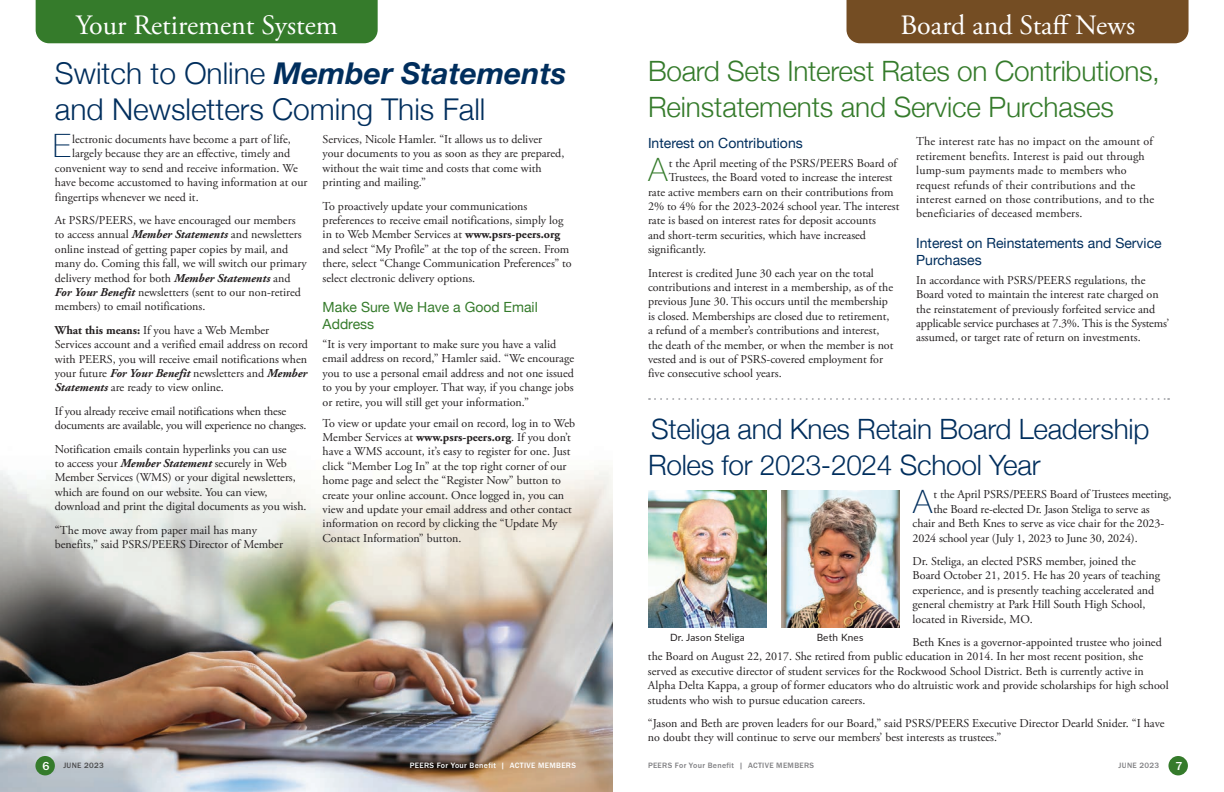
<style>
.page{position:relative;width:1224px;height:792px;background:#fff}
.page>*{position:absolute;margin:0;border:0;box-sizing:border-box;transform-origin:0 0}
.Body_PP{font:100 32.2px "Helvetica Neue";color:#002e5d}
.Body_PP-2{font:100 32.2px "Helvetica Neue";color:#357b2b}
.Header1{font:300 30px/36px "Helvetica Neue";color:#002e5d}
.Header1-2{font:300 28px/36px "Helvetica Neue";letter-spacing:-.01em;color:#357b2b}
.Body_PP-3{font:300 28px/36px "Helvetica Neue";letter-spacing:-.01em;color:#002e5d}
.t1{font:28px "Adobe Garamond Pro";color:#fff}
.Subheader_2{font:14px/17px "Helvetica Neue";color:#002e5d}
.Subheader_2-2{font:14px/17px "Helvetica Neue";color:#357b2b}
.Body_PP-4{font:12px/14.4px "Adobe Garamond Pro";color:#231f20}
.t2{font:500 12px "Franklin Gothic URW";color:#fff}
.Body_PP-5{font:10px "Lato";letter-spacing:.02em;color:#231f20}
.t3{font:500 8px "Franklin Gothic URW";letter-spacing:.04em;color:#808083}
.t4{font:500 8px "Franklin Gothic URW";letter-spacing:.04em;color:#fff}
.t5{font:500 8px "Franklin Gothic URW";letter-spacing:.04em;color:#4b4c4d}
.s1{font-weight:700;font-style:italic}
.s2{font-weight:700}
</style>
<div class="page">
<div style="left:1168px;top:756px;width:20px;height:19px;background:#357b2b;border-radius:50%"></div>
<img style="left:0;top:468px;width:612px;height:324px">
<div style="left:847px;top:0;width:342px;height:43px;background:#744d23"></div>
<div style="left:36px;top:0;width:342px;height:43px;background:#357b2b"></div>
<svg style="left:649px;top:398px;width:520px;height:2px"></svg>
<div style="left:35px;top:756px;width:20px;height:19px;background:#357b2b;border-radius:50%"></div>
<img style="left:648px;top:491px;width:118px;height:136px">
<img style="left:781px;top:491px;width:118px;height:136px">
<p class="t1" style="left:76px;top:8px;width:264px">Your Retirement System</p>
<p class="t1" style="left:900px;top:8px;width:236px">Board and Staff News</p>
<p class="Header1" style="left:55px;top:53px;width:513px">Switch to Online <span class="s1">Member Statements </span>and Newsletters Coming This Fall</p>
<p class="Body_PP" style="left:53px;top:122px;width:20px">E</p>
<p class="Body_PP-4" style="left:72px;top:132px;width:220px">lectronic documents have become a part of life,</p>
<p class="Header1-2" style="left:648px;top:51px;width:514px">Board Sets Interest Rates on Contributions,<br>Reinstatements and Service Purchases</p>
<p class="Subheader_2" style="left:648px;top:135px;width:156px">Interest on Contributions</p>
<p class="Body_PP-2" style="left:648px;top:145px;width:21px">A</p>
<p class="Body_PP-4" style="left:669px;top:156px;width:230px">t the April meeting of the PSRS/PEERS Board of</p>
<p class="Body_PP-4" style="left:323px;top:132px;width:243px">Services, Nicole Hamler. “It allows us to deliver your documents to you as soon as they are prepared, without the wait time and costs that come with printing and mailing.”</p>
<p class="Body_PP-4" style="left:323px;top:199px;width:251px">To proactively update your communications preferences to receive email notifications, simply log in to Web Member Services at <span class="s2">www.psrs-peers.org </span>and select “My Profile” at the top of the screen. From there, select “Change Communication Preferences” to select electronic delivery options.</p>
<p class="Subheader_2-2" style="left:323px;top:299px;width:217px">Make Sure We Have a Good Email<br>Address</p>
<p class="Body_PP-4" style="left:323px;top:337px;width:253px">“It is very important to make sure you have a valid email address on record,” Hamler said. “We encourage you to use a personal email address and not one issued to you by your employer. That way, if you change jobs or retire, you will still get your information.”</p>
<p class="Body_PP-4" style="left:323px;top:416px;width:254px">To view or update your email on record, log in to Web Member Services at <span class="s2">www.psrs-peers.org</span>. If you don’t have a WMS account, it’s easy to register for one. Just click “Member Log In” at the top right corner of our home page and select the “Register Now” button to create your online account. Once logged in, you can view and update your email address and other contact information on record by clicking the “Update My Contact Information” button.</p>
<p class="Body_PP-4" style="left:916px;top:135px;width:240px">The interest rate has no impact on the amount of retirement benefits. Interest is paid out through lump-sum payments made to members who request refunds of their contributions and the interest earned on those contributions, and to the beneficiaries of deceased members.</p>
<p class="Subheader_2" style="left:916px;top:235px;width:247px">Interest on Reinstatements and Service<br>Purchases</p>
<p class="Body_PP-4" style="left:916px;top:273px;width:254px">In accordance with PSRS/PEERS regulations, the Board voted to maintain the interest rate charged on the reinstatement of previously forfeited service and applicable service purchases at 7.3%. This is the Systems’ assumed, or target rate of return on investments.</p>
<p class="Body_PP-4" style="left:72px;top:147px;width:220px">largely because they are an effective, timely and</p>
<p class="Body_PP-4" style="left:55px;top:161px;width:244px">convenient way to send and receive information. We</p>
<p class="Body_PP-4" style="left:55px;top:176px;width:254px">have become accustomed to having information at our</p>
<p class="Body_PP-4" style="left:55px;top:190px;width:145px">fingertips whenever we need it.</p>
<p class="Body_PP-4" style="left:55px;top:213px;width:253px">At PSRS/PEERS, we have encouraged our members to access annual <span class="s1">Member Statements</span> and newsletters online instead of getting paper copies by mail, and many do. Coming this fall, we will switch our primary delivery method for both <span class="s1">Member Statements</span> and <span class="s1">For Your Benefit</span> newsletters (sent to our non-retired members) to email notifications.</p>
<p class="Body_PP-4" style="left:55px;top:323px;width:255px"><span class="s2">What this means:</span> If you have a Web Member Services account and a verified email address on record with PEERS, you will receive email notifications when your future <span class="s1">For Your Benefit</span> newsletters and <span class="s1">Member Statements</span> are ready to view online.</p>
<p class="Body_PP-4" style="left:55px;top:404px;width:253px">If you already receive email notifications when these documents are available, you will experience no changes.</p>
<p class="Body_PP-4" style="left:55px;top:442px;width:253px">Notification emails contain hyperlinks you can use<br>to access your <span class="s1">Member Statement</span> securely in Web Member Services (WMS) or your digital newsletters, which are found on our website. You can view, download and print the digital documents as you wish.</p>
<p class="Body_PP-4" style="left:55px;top:523px;width:230px">“The move away from paper mail has many benefits,” said PSRS/PEERS Director of Member</p>
<p class="Body_PP-4" style="left:669px;top:171px;width:225px">Trustees, the Board voted to increase the interest</p>
<p class="Body_PP-4" style="left:648px;top:185px;width:247px">rate active members earn on their contributions from</p>
<p class="Body_PP-4" style="left:648px;top:199px;width:253px">2% to 4% for the 2023-2024 school year. The interest</p>
<p class="Body_PP-4" style="left:648px;top:214px;width:230px">rate is based on interest rates for deposit accounts</p>
<p class="Body_PP-4" style="left:648px;top:228px;width:220px">and short-term securities, which have increased</p>
<p class="Body_PP-4" style="left:648px;top:243px;width:60px">significantly.</p>
<p class="Body_PP-4" style="left:648px;top:266px;width:247px">Interest is credited June 30 each year on the total contributions and interest in a membership, as of the previous June 30. This occurs until the membership is closed. Memberships are closed due to retirement, a refund of a member’s contributions and interest, the death of the member, or when the member is not vested and is out of PSRS-covered employment for five consecutive school years.</p>
<p class="Body_PP-3" style="left:648px;top:409px;width:503px">Steliga and Knes Retain Board Leadership<br>Roles for 2023-2024 School Year</p>
<p class="Body_PP" style="left:913px;top:477px;width:21px">A</p>
<p class="Body_PP-4" style="left:933px;top:488px;width:240px">t the April PSRS/PEERS Board of Trustees meeting,</p>
<p class="Body_PP-4" style="left:933px;top:502px;width:218px">the Board re-elected Dr. Jason Steliga to serve as</p>
<p class="Body_PP-4" style="left:913px;top:517px;width:253px">chair and Beth Knes to serve as vice chair for the 2023-</p>
<p class="Body_PP-4" style="left:913px;top:531px;width:227px">2024 school year (July 1, 2023 to June 30, 2024).</p>
<p class="Body_PP-4" style="left:913px;top:554px;width:249px">Dr. Steliga, an elected PSRS member, joined the Board October 21, 2015. He has 20 years of teaching experience, and is presently teaching accelerated and general chemistry at Park Hill South High School, located in Riverside, MO.</p>
<p class="Body_PP-4" style="left:648px;top:635px;width:522px;text-indent:265px">Beth Knes is a governor-appointed trustee who joined the Board on August 22, 2017. She retired from public education in 2014. In her most recent position, she served as executive director of student services for the Rockwood School District. Beth is currently active in Alpha Delta Kappa, a group of former educators who do altruistic work and provide scholarships for high school students who wish to pursue education careers.</p>
<p class="Body_PP-4" style="left:648px;top:716px;width:518px">“Jason and Beth are proven leaders for our Board,” said PSRS/PEERS Executive Director Dearld Snider. “I have no doubt they will continue to serve our members’ best interests as trustees.”</p>
<p class="Body_PP-5" style="left:670px;top:630px;width:76px">Dr. Jason Steliga</p>
<p class="Body_PP-5" style="left:817px;top:630px;width:48px">Beth Knes</p>
<p class="t2" style="left:43px;top:758px;width:9px">6</p>
<p class="t5" style="left:63px;top:760px;width:42px">JUNE 2023</p>
<p class="t4" style="left:410px;top:760px;width:168px">PEERS For Your Benefit | ACTIVE MEMBERS</p>
<p class="t3" style="left:648px;top:760px;width:168px">PEERS For Your Benefit | ACTIVE MEMBERS</p>
<p class="t3" style="left:1119px;top:760px;width:42px">JUNE 2023</p>
<p class="t2" style="left:1175px;top:758px;width:9px">7</p>
</div>
